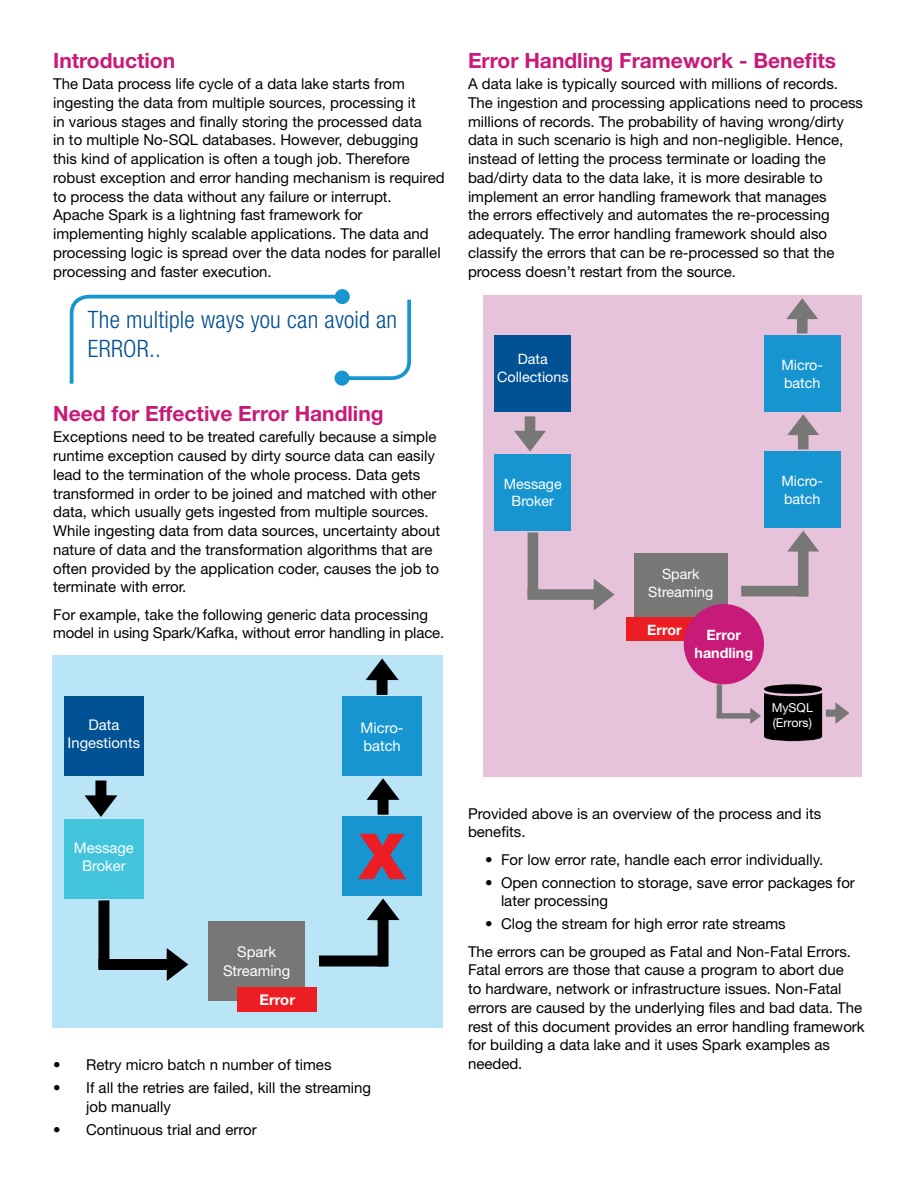
<style>
.page{position:relative;width:918px;height:1188px;background:#fff}
.page>*{position:absolute;margin:0;border:0;box-sizing:border-box;transform-origin:0 0}
.t1{font:900 63.6px "Helvetica Neue LT Std";color:#ed1d24}
.t2{font:300 condensed 24px/28.8px "Helvetica Neue LT Std";letter-spacing:.01em;color:#004e92}
.t3{font:700 21px "Helvetica Neue LT Std";color:#c81a78}
.t4{font:15px/18.8px "Helvetica Neue LT Std";color:#000}
.t5{font:14.85px/18.5px "Helvetica Neue LT Std";color:#fff;text-align:center}
.t6{font:700 14.85px "Helvetica Neue LT Std";color:#fff}
.t7{font:14.25px/17.9px "Helvetica Neue LT Std";color:#fff;text-align:center}
.t8{font:700 14.25px/17.9px "Helvetica Neue LT Std";color:#fff;text-align:center}
.t9{font:12.3px/14.9px "Helvetica Neue LT Std";color:#fff}
</style>
<div class="page">
<svg style="left:335px;top:289px;width:15px;height:15px"></svg>
<svg style="left:69px;top:293px;width:342px;height:93px"></svg>
<div style="left:335px;top:371px;width:15px;height:15px;background:#1795d0;border-radius:50%"></div>
<div style="left:52px;top:656px;width:391px;height:372px;background:#bae5f7"></div>
<div style="left:64px;top:819px;width:79px;height:80px;background:#42c4dd"></div>
<div style="left:343px;top:817px;width:79px;height:79px;background:#1795d0"></div>
<div style="left:209px;top:921px;width:96px;height:80px;background:#777876"></div>
<div style="left:64px;top:697px;width:79px;height:79px;background:#005295"></div>
<div style="left:343px;top:697px;width:79px;height:79px;background:#1795d0"></div>
<div style="left:238px;top:987px;width:79px;height:25px;background:#ed1d24"></div>
<svg style="left:367px;top:778px;width:33px;height:37px"></svg>
<svg style="left:366px;top:658px;width:33px;height:37px"></svg>
<svg style="left:84px;top:781px;width:33px;height:36px"></svg>
<svg style="left:98px;top:948px;width:90px;height:33px"></svg>
<div style="left:98px;top:900px;width:11px;height:69px;background:#000"></div>
<svg style="left:367px;top:899px;width:33px;height:67px"></svg>
<div style="left:319px;top:956px;width:68px;height:10px;background:#000"></div>
<div style="left:483px;top:295px;width:379px;height:481px;background:#e6c3da"></div>
<div style="left:495px;top:454px;width:76px;height:77px;background:#1795d0"></div>
<div style="left:764px;top:452px;width:77px;height:76px;background:#1795d0"></div>
<div style="left:634px;top:553px;width:93px;height:76px;background:#777876"></div>
<div style="left:495px;top:335px;width:76px;height:77px;background:#005295"></div>
<div style="left:764px;top:335px;width:77px;height:77px;background:#1795d0"></div>
<div style="left:626px;top:618px;width:77px;height:23px;background:#ed1d24"></div>
<svg style="left:787px;top:414px;width:32px;height:35px"></svg>
<svg style="left:786px;top:298px;width:32px;height:35px"></svg>
<svg style="left:514px;top:416px;width:32px;height:36px"></svg>
<svg style="left:528px;top:579px;width:87px;height:31px"></svg>
<div style="left:528px;top:532px;width:10px;height:67px;background:#777876"></div>
<svg style="left:787px;top:531px;width:32px;height:65px"></svg>
<div style="left:741px;top:586px;width:66px;height:10px;background:#777876"></div>
<div style="left:684px;top:604px;width:80px;height:80px;background:#c81a78;border-radius:50%"></div>
<svg style="left:717px;top:684px;width:132px;height:57px"></svg>
<div style="left:717px;top:684px;width:5px;height:34px;background:#777876"></div>
<h3 class="t3" style="left:53px;top:48px;width:124px">Introduction</h3>
<p class="t4" style="left:53px;top:74px;width:393px">The Data process life cycle of a data lake starts from ingesting the data from multiple sources, processing it<br>in various stages and finally storing the processed data<br>in to multiple No-SQL databases. However, debugging this kind of application is often a tough job. Therefore robust exception and error handing mechanism is required to process the data without any failure or interrupt.<br>Apache Spark is a lightning fast framework for implementing highly scalable applications. The data and processing logic is spread over the data nodes for parallel processing and faster execution.</p>
<h2 class="t2" style="left:88px;top:305px;width:311px">The multiple ways you can avoid an<br>ERROR..</h2>
<h3 class="t3" style="left:53px;top:401px;width:332px">Need for Effective Error Handling</h3>
<p class="t4" style="left:53px;top:427px;width:389px">Exceptions need to be treated carefully because a simple runtime exception caused by dirty source data can easily lead to the termination of the whole process. Data gets transformed in order to be joined and matched with other data, which usually gets ingested from multiple sources.<br>While ingesting data from data sources, uncertainty about nature of data and the transformation algorithms that are often provided by the application coder, causes the job to terminate with error.</p>
<p class="t4" style="left:53px;top:605px;width:393px">For example, take the following generic data processing model in using Spark/Kafka, without error handling in place.</p>
<p class="t5" style="left:68px;top:715px;width:74px">Data<br>Ingestionts</p>
<p class="t5" style="left:361px;top:718px;width:44px;text-align:left">Micro&shy;batch</p>
<p class="t5" style="left:74px;top:838px;width:61px">Message<br>Broker</p>
<h1 class="t1" style="left:359px;top:819px;width:49px">X</h1>
<p class="t5" style="left:223px;top:942px;width:69px">Spark<br>Streaming</p>
<p class="t6" style="left:260px;top:990px;width:37px">Error</p>
<p class="t4" style="left:53px;top:1055px;width:280px">• Retry micro batch n number of times</p>
<p class="t4" style="left:86px;top:1078px;width:287px;text-indent:-33px">• If all the retries are failed, kill the streaming job manually</p>
<p class="t4" style="left:53px;top:1120px;width:205px">• Continuous trial and error</p>
<h3 class="t3" style="left:468px;top:48px;width:370px">Error Handling Framework - Benefits</h3>
<p class="t4" style="left:468px;top:74px;width:397px">A data lake is typically sourced with millions of records.<br>The ingestion and processing applications need to process millions of records. The probability of having wrong/dirty data in such scenario is high and non-negligible. Hence, instead of letting the process terminate or loading the bad/dirty data to the data lake, it is more desirable to implement an error handling framework that manages<br>the errors effectively and automates the re-processing adequately. The error handling framework should also classify the errors that can be re-processed so that the process doesn’t restart from the source.</p>
<p class="t7" style="left:497px;top:350px;width:73px">Data<br>Collections</p>
<p class="t7" style="left:504px;top:474px;width:60px">Message<br>Broker</p>
<p class="t7" style="left:781px;top:356px;width:43px;text-align:left">Micro&shy;batch</p>
<p class="t7" style="left:781px;top:472px;width:43px;text-align:left">Micro&shy;batch</p>
<p class="t7" style="left:648px;top:565px;width:67px">Spark<br>Streaming</p>
<p class="t8" style="left:647px;top:620px;width:36px">Error</p>
<p class="t8" style="left:695px;top:626px;width:60px">Error handling</p>
<p class="t9" style="left:772px;top:700px;width:43px">MySQL (Errors)</p>
<p class="t4" style="left:468px;top:804px;width:355px">Provided above is an overview of the process and its benefits.</p>
<p class="t4" style="left:485px;top:850px;width:340px">• For low error rate, handle each error individually.</p>
<p class="t4" style="left:501px;top:873px;width:355px;text-indent:-16px">• Open connection to storage, save error packages for later processing</p>
<p class="t4" style="left:468px;top:910px;width:385px;line-height:27.3px;text-indent:17px">• Clog the stream for high error rate streams<br>The errors can be grouped as Fatal and Non-Fatal Errors.</p>
<p class="t4" style="left:468px;top:960px;width:398px">Fatal errors are those that cause a program to abort due<br>to hardware, network or infrastructure issues. Non-Fatal errors are caused by the underlying files and bad data. The rest of this document provides an error handling framework for building a data lake and it uses Spark examples as needed.</p>
</div>
